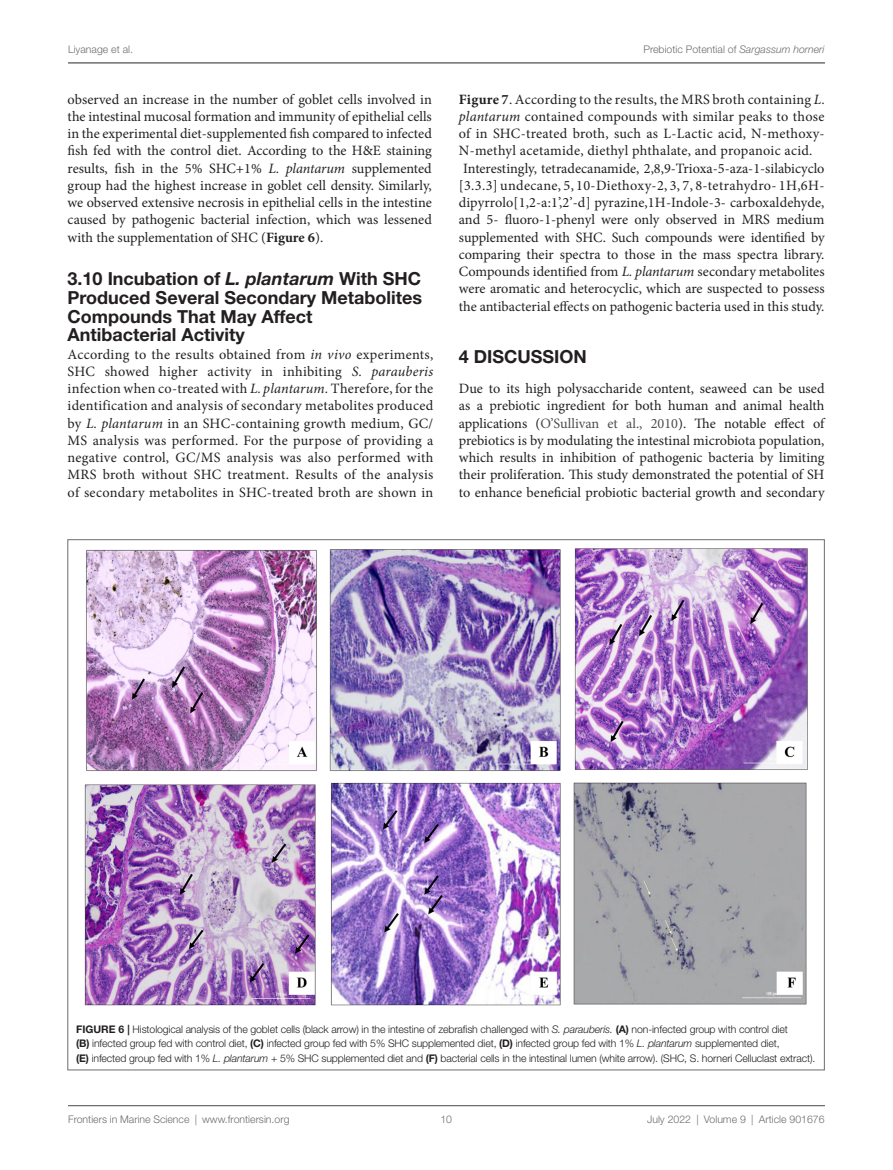
<style>
.page{position:relative;width:893px;height:1170px;background:#fff}
.page>*{position:absolute;margin:0;border:0;box-sizing:border-box;transform-origin:0 0}
.SecHeadB{font:700 18px/18.8px "Helvetica Neue LT Std";color:#231f20}
.SecHeadA{font:700 18px "Helvetica Neue LT Std";color:#231f20}
.Para{font:14.25px/17.2px "Minion Pro";color:#231f20;text-align:justify}
.FigCaption{font:300 10.5px/14.2px "Helvetica Neue LT Std";letter-spacing:-.01em;color:#231f20}
.t1{font:300 10.5px "Helvetica Neue LT Std";color:#6c6d70}
.s1{font-style:italic}
.s2{font-weight:700}
.s3{color:#4d4d4d}
</style>
<div class="page">
<hr style="left:68px;top:63px;width:757px;height:1px;background:#6c6d70">
<hr style="left:68px;top:1105px;width:757px;height:1px;background:#6c6d70">
<img style="left:85px;top:548px;width:722px;height:457px">
<p class="t1" style="left:68px;top:43px;width:66px">Liyanage et al.</p>
<p class="t1" style="left:643px;top:43px;width:183px">Prebiotic Potential of <span class="s1">Sargassum horneri</span></p>
<p class="Para" style="left:68px;top:90px;width:366px">observed an increase in the number of goblet cells involved in the intestinal mucosal formation and immunity of epithelial cells in the experimental diet-supplemented fish compared to infected fish fed with the control diet. According to the H&amp;E staining results, fish in the 5% SHC+1% <span class="s1">L. plantarum</span> supplemented group had the highest increase in goblet cell density. Similarly, we observed extensive necrosis in epithelial cells in the intestine caused by pathogenic bacterial infection, which was lessened with the supplementation of SHC (<span class="s2">Figure 6</span>).</p>
<p class="SecHeadB" style="left:68px;top:269px;width:356px">3.10 Incubation of <span class="s1">L. plantarum</span> With SHC Produced Several Secondary Metabolites Compounds That May Affect Antibacterial Activity</p>
<p class="Para" style="left:68px;top:345px;width:367px">According to the results obtained from <span class="s1">in vivo</span> experiments, SHC showed higher activity in inhibiting <span class="s1">S. parauberis </span>infection when co-treated with <span class="s1">L. plantarum.</span> Therefore, for the identification and analysis of secondary metabolites produced by <span class="s1">L. plantarum</span> in an SHC-containing growth medium, GC/ MS analysis was performed. For the purpose of providing a negative control, GC/MS analysis was also performed with MRS broth without SHC treatment. Results of the analysis of secondary metabolites in SHC-treated broth are shown in</p>
<p class="Para" style="left:459px;top:90px;width:368px"><span class="s2">Figure 7</span>. According to the results, the MRS broth containing <span class="s1">L. plantarum</span> contained compounds with similar peaks to those of in SHC-treated broth, such as L-Lactic acid, N-methoxy-N-methyl acetamide, diethyl phthalate, and propanoic acid.</p>
<p class="Para" style="left:459px;top:159px;width:367px;text-align:center">Interestingly, tetradecanamide, 2,8,9-Trioxa-5-aza-1-silabicyclo [3.3.3] undecane, 5, 10-Diethoxy-2, 3, 7, 8-tetrahydro- 1H,6H&shy;dipyrrolo[1,2-a:1’,2’-d] pyrazine,1H-Indole-3- carboxaldehyde, and 5- fluoro-1-phenyl were only observed in MRS medium supplemented with SHC. Such compounds were identified by comparing their spectra to those in the mass spectra library.<br>Compounds identified from <span class="s1">L. plantarum</span> secondary metabolites were aromatic and heterocyclic, which are suspected to possess the antibacterial effects on pathogenic bacteria used in this study.</p>
<p class="SecHeadA" style="left:459px;top:345px;width:130px">4 DISCUSSION</p>
<p class="Para" style="left:459px;top:380px;width:367px">Due to its high polysaccharide content, seaweed can be used as a prebiotic ingredient for both human and animal health applications (<span class="s3">O’Sullivan et al., 2010</span>). The notable effect of prebiotics is by modulating the intestinal microbiota population, which results in inhibition of pathogenic bacteria by limiting their proliferation. This study demonstrated the potential of SH to enhance beneficial probiotic bacterial growth and secondary</p>
<p class="FigCaption" style="left:76px;top:1021px;width:741px"><span class="s2">FIGURE 6 |</span> Histological analysis of the goblet cells (black arrow) in the intestine of zebrafish challenged with <span class="s1">S. parauberis.</span> <span class="s2">(A)</span> non-infected group with control diet<br><span class="s2">(B)</span> infected group fed with control diet, <span class="s2">(C)</span> infected group fed with 5% SHC supplemented diet, <span class="s2">(D)</span> infected group fed with 1% <span class="s1">L. plantarum</span> supplemented diet,<br><span class="s2">(E)</span> infected group fed with 1% <span class="s1">L. plantarum</span> + 5% SHC supplemented diet and <span class="s2">(F)</span> bacterial cells in the intestinal lumen (white arrow). (SHC, S. horneri Celluclast extract).</p>
<p class="t1" style="left:68px;top:1112px;width:223px">Frontiers in Marine Science | www.frontiersin.org</p>
<p class="t1" style="left:440px;top:1112px;width:13px">10</p>
<p class="t1" style="left:647px;top:1112px;width:179px">July 2022 | Volume 9 | Article 901676</p>
</div>
